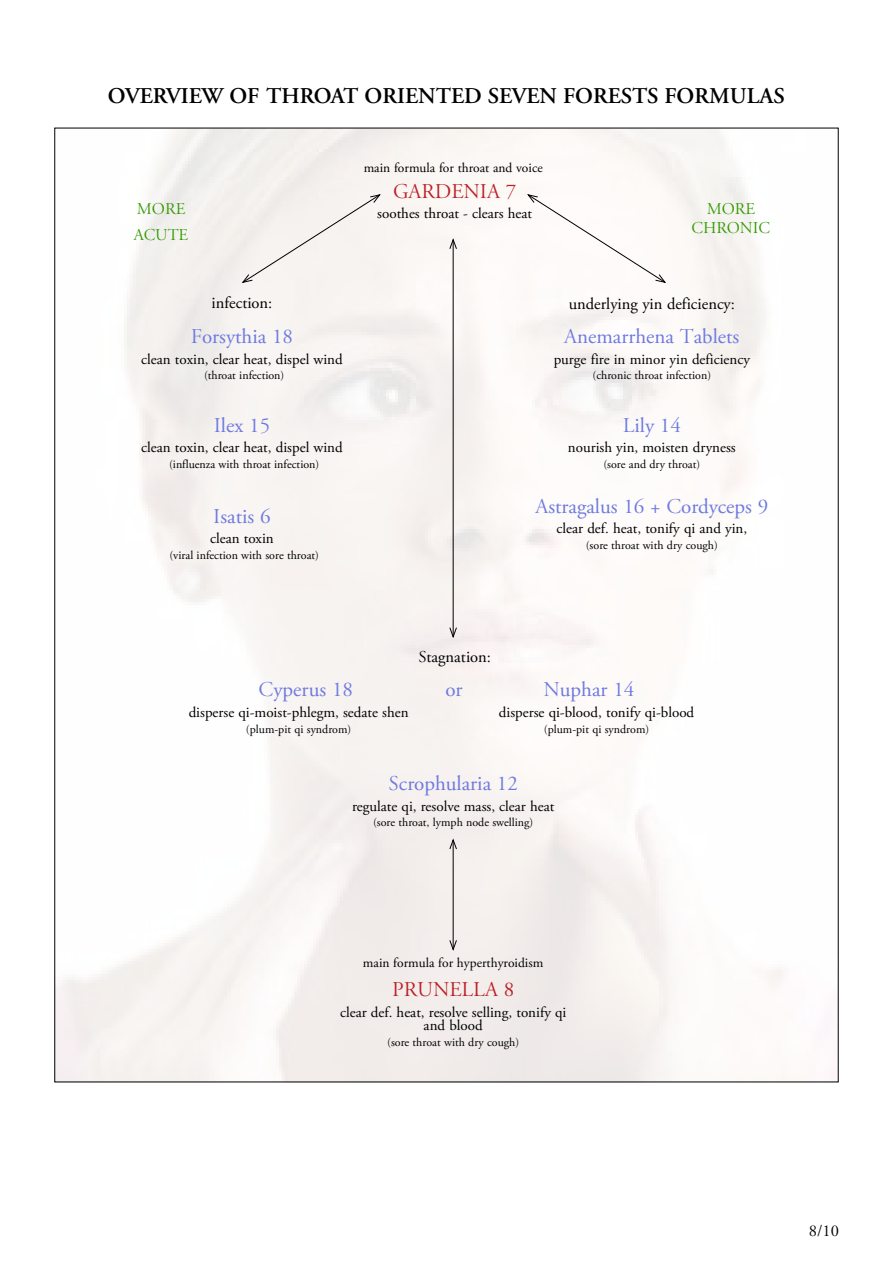
<style>
.page{position:relative;width:893px;height:1263px;background:#fff}
.page>*{position:absolute;margin:0;border:0;box-sizing:border-box;transform-origin:0 0}
.t1{font:600 22.5px "Adobe Garamond Pro";color:#000}
.t2{font:21px "Adobe Garamond Pro";color:#6e79e0}
.t3{font:21px "Adobe Garamond Pro";color:#ba2025}
.t4{font:16.5px "Adobe Garamond Pro";color:#000}
.t5{font:16.5px/26.2px "Adobe Garamond Pro";color:#390}
.t6{font:15px/13.5px "Adobe Garamond Pro";color:#000;text-align:center}
.t7{font:13.5px "Adobe Garamond Pro";color:#000}
.t8{font:12px "Adobe Garamond Pro";color:#000}
</style>
<div class="page">
<div style="left:241px;top:194px;width:140px;height:89px;background:#f6f3f0"></div>
<svg style="left:526px;top:194px;width:141px;height:89px"></svg>
<hr style="left:453px;top:240px;width:1px;height:397px;background:#000">
<svg style="left:449px;top:237px;width:8px;height:13px"></svg>
<svg style="left:449px;top:627px;width:8px;height:12px"></svg>
<hr style="left:453px;top:840px;width:1px;height:109px;background:#000">
<svg style="left:449px;top:838px;width:8px;height:12px"></svg>
<svg style="left:449px;top:939px;width:8px;height:13px"></svg>
<h1 class="t1" style="left:108px;top:83px;width:678px">OVERVIEW OF THROAT ORIENTED SEVEN FORESTS FORMULAS</h1>
<p class="t7" style="left:364px;top:160px;width:181px">main formula for throat and voice</p>
<h2 class="t3" style="left:393px;top:178px;width:125px">GARDENIA 7</h2>
<p class="t6" style="left:377px;top:207px;width:156px">soothes throat - clears heat</p>
<p class="t5" style="left:134px;top:196px;width:56px">MORE<br>ACUTE</p>
<p class="t5" style="left:692px;top:199px;width:80px;line-height:19.5px;text-align:center">MORE<br>CHRONIC</p>
<p class="t4" style="left:211px;top:293px;width:62px">infection:</p>
<p class="t4" style="left:569px;top:294px;width:168px">underlying yin deficiency:</p>
<h2 class="t2" style="left:191px;top:324px;width:104px">Forsythia 18</h2>
<p class="t6" style="left:141px;top:353px;width:203px">clean toxin, clear heat, dispel wind</p>
<p class="t8" style="left:204px;top:368px;width:82px">(throat infection)</p>
<h2 class="t2" style="left:214px;top:413px;width:58px">Ilex 15</h2>
<p class="t6" style="left:141px;top:441px;width:203px">clean toxin, clear heat, dispel wind</p>
<p class="t8" style="left:169px;top:457px;width:152px">(influenza with throat infection)</p>
<h2 class="t2" style="left:213px;top:503px;width:59px">Isatis 6</h2>
<p class="t6" style="left:210px;top:532px;width:65px">clean toxin</p>
<p class="t8" style="left:169px;top:548px;width:151px">(viral infection with sore throat)</p>
<p class="t4" style="left:418px;top:647px;width:74px">Stagnation:</p>
<h2 class="t2" style="left:564px;top:324px;width:177px">Anemarrhena Tablets</h2>
<p class="t6" style="left:554px;top:353px;width:198px">purge fire in minor yin deficiency</p>
<p class="t8" style="left:592px;top:368px;width:120px">(chronic throat infection)</p>
<h2 class="t2" style="left:623px;top:413px;width:60px">Lily 14</h2>
<p class="t6" style="left:568px;top:441px;width:169px">nourish yin, moisten dryness</p>
<p class="t8" style="left:603px;top:457px;width:98px">(sore and dry throat)</p>
<h2 class="t2" style="left:535px;top:494px;width:234px">Astragalus 16 + Cordyceps 9</h2>
<p class="t6" style="left:556px;top:522px;width:192px">clear def. heat, tonify qi and yin,</p>
<p class="t8" style="left:586px;top:538px;width:134px">(sore throat with dry cough)</p>
<h2 class="t2" style="left:259px;top:677px;width:96px">Cyperus 18</h2>
<h2 class="t2" style="left:445px;top:677px;width:19px">or</h2>
<h2 class="t2" style="left:543px;top:677px;width:92px">Nuphar 14</h2>
<p class="t6" style="left:189px;top:706px;width:221px">disperse qi-moist-phlegm, sedate shen</p>
<p class="t8" style="left:246px;top:722px;width:107px">(plum-pit qi syndrom)</p>
<p class="t6" style="left:499px;top:706px;width:197px">disperse qi-blood, tonify qi-blood</p>
<p class="t8" style="left:544px;top:722px;width:107px">(plum-pit qi syndrom)</p>
<h2 class="t2" style="left:388px;top:771px;width:131px">Scrophularia 12</h2>
<p class="t6" style="left:352px;top:800px;width:204px">regulate qi, resolve mass, clear heat</p>
<p class="t8" style="left:373px;top:815px;width:162px">(sore throat, lymph node swelling)</p>
<p class="t7" style="left:363px;top:954px;width:182px">main formula for hyperthyroidism</p>
<h2 class="t3" style="left:392px;top:977px;width:124px">PRUNELLA 8</h2>
<p class="t6" style="left:340px;top:1006px;width:228px">clear def. heat, resolve selling, tonify qi and blood</p>
<p class="t8" style="left:387px;top:1035px;width:134px">(sore throat with dry cough)</p>
<p class="t4" style="left:809px;top:1220px;width:32px">8/10</p>
</div>
